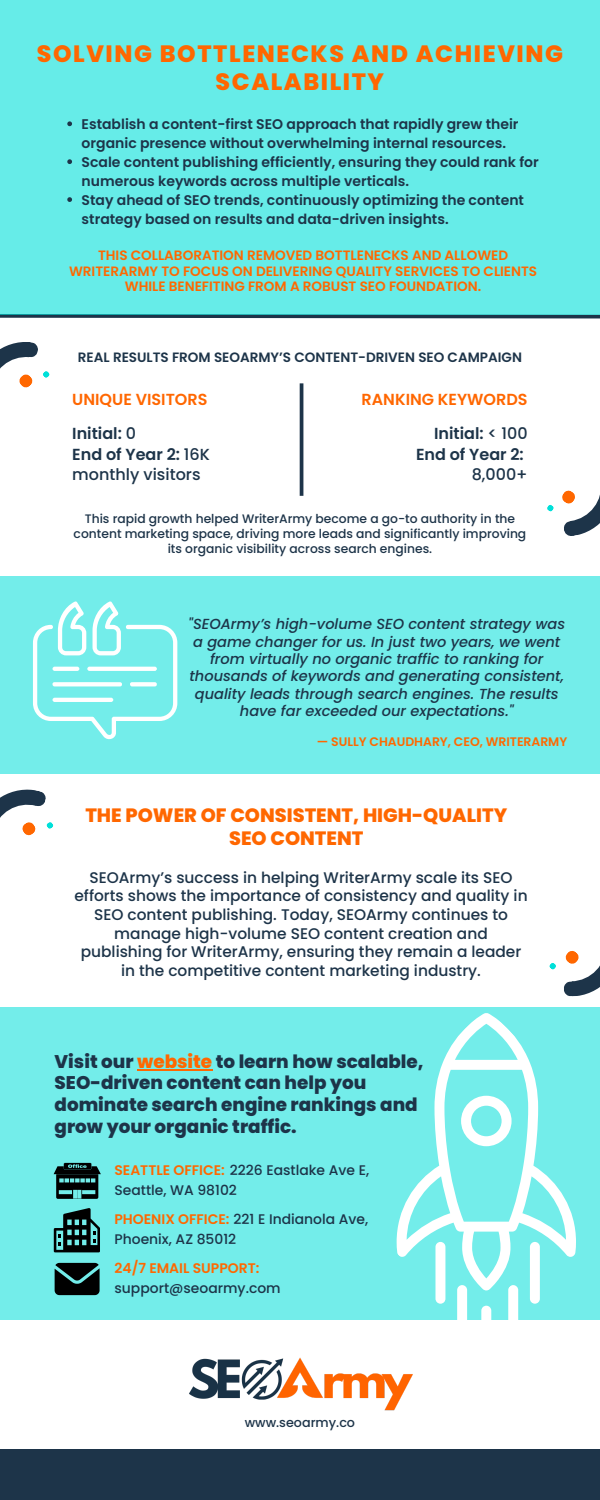
<style>
.page{position:relative;width:600px;height:1500px;background:#fff}
.page>*{position:absolute;margin:0;border:0;box-sizing:border-box;transform-origin:0 0}
.t1{font:800 23.6px/27.7px "Poppins";letter-spacing:.07em;color:#ff6700;text-align:center}
.t2{font:800 19.3px/23px "Poppins";color:#ff6700;text-align:center}
.t3{font:800 18.3px/21.8px "Poppins";color:#1d3449}
.t4{font:500 16px/20.2px "Poppins";color:#1d3449}
.t5{font:600 16px "Poppins";color:#1d3449}
.t6{font:600 16px "Poppins";color:#ff6700}
.t7{font:500 15.4px/18.7px "Poppins";color:#1d3449;text-align:center}
.t8{font:italic 500 14.6px/17.4px "Poppins";color:#1d3449;text-align:center}
.t9{font:600 14px/18.9px "Poppins";color:#1d3449}
.t10{font:500 13.9px "Poppins";color:#1d3449}
.t11{font:600 13.9px "Poppins";color:#ff6700}
.t12{font:600 13.6px/15.8px "Poppins";color:#ff6700;text-align:center}
.t13{font:600 13.6px "Poppins";color:#1d3449}
.t14{font:500 12.7px "Poppins";color:#1d3449}
.t15{font:600 12.4px "Poppins";color:#ff6700}
.t16{font:500 12.3px/15px "Poppins";color:#1d3449;text-align:center}
.s1{font-weight:500}
.s2{font-weight:600}
.s3{color:#ff6700}
.s4{font-weight:600;color:#ff6700}
</style>
<div class="page">
<div style="left:0;top:576px;width:600px;height:198px;background:#73edea"></div>
<svg style="left:549px;top:963px;width:7px;height:7px"></svg>
<svg style="left:564px;top:951px;width:36px;height:46px"></svg>
<div style="left:0;top:1007px;width:600px;height:312px;background:#73edea"></div>
<svg style="left:318px;top:1013px;width:282px;height:307px"></svg>
<svg style="left:447px;top:1082px;width:78px;height:78px"></svg>
<div style="left:435px;top:1242px;width:10px;height:62px;background:#fff;border-radius:5px"></div>
<div style="left:457px;top:1285px;width:10px;height:62px;background:#fff;border-radius:5px"></div>
<div style="left:530px;top:1242px;width:10px;height:62px;background:#fff;border-radius:5px"></div>
<svg style="left:480px;top:1283px;width:66px;height:37px"></svg>
<img style="left:189px;top:1357px;width:224px;height:54px">
<svg style="left:0;top:315px;width:600px;height:4px;background:#4f6171"></svg>
<svg style="left:0;top:789px;width:54px;height:47px"></svg>
<svg style="left:547px;top:505px;width:7px;height:7px"></svg>
<svg style="left:562px;top:490px;width:38px;height:46px"></svg>
<svg style="left:0;top:342px;width:50px;height:46px"></svg>
<div style="left:0;top:1450px;width:600px;height:50px;background:#1d3449"></div>
<svg style="left:54px;top:1163px;width:47px;height:36px"></svg>
<svg style="left:54px;top:1208px;width:46px;height:44px"></svg>
<svg style="left:55px;top:1263px;width:45px;height:32px"></svg>
<svg style="left:33px;top:601px;width:144px;height:139px"></svg>
<hr style="left:137px;top:1069px;width:75px;height:2px;background:#ff6700">
<hr style="left:300px;top:383px;width:3px;height:113px;background:#1d3449">
<div style="left:0;top:0;width:600px;height:315px;background:#66ece8"></div>
<svg style="left:67px;top:121px;width:5px;height:5px"></svg>
<svg style="left:67px;top:159px;width:5px;height:5px"></svg>
<svg style="left:67px;top:197px;width:5px;height:5px"></svg>
<h3 class="t1" style="left:37px;top:40px;width:528px">SOLVING BOTTLENECKS AND ACHIEVING<br>SCALABILITY</h3>
<p class="t9" style="left:82px;top:115px;width:438px">Establish a content-first SEO approach that rapidly grew their organic presence without overwhelming internal resources.</p>
<p class="t9" style="left:82px;top:152px;width:459px">Scale content publishing efficiently, ensuring they could rank for numerous keywords across multiple verticals.</p>
<p class="t9" style="left:82px;top:190px;width:444px">Stay ahead of SEO trends, continuously optimizing the content strategy based on results and data-driven insights.</p>
<h6 class="t12" style="left:69px;top:247px;width:470px">THIS COLLABORATION REMOVED BOTTLENECKS AND ALLOWED<br>WRITERARMY TO FOCUS ON DELIVERING QUALITY SERVICES TO CLIENTS<br>WHILE BENEFITING FROM A ROBUST SEO FOUNDATION.</h6>
<p class="t13" style="left:78px;top:348px;width:446px">REAL RESULTS FROM SEOARMY’S CONTENT-DRIVEN SEO CAMPAIGN</p>
<p class="t6" style="left:72px;top:388px;width:137px">UNIQUE VISITORS</p>
<p class="t5" style="left:72px;top:423px;width:65px">Initial: <span class="s1">0</span></p>
<h5 class="t4" style="left:72px;top:444px;width:139px"><span class="s2">End of Year 2:</span> 16K monthly visitors</h5>
<p class="t6" style="left:362px;top:388px;width:168px">RANKING KEYWORDS</p>
<p class="t5" style="left:434px;top:423px;width:95px">Initial: <span class="s1">&lt; 100</span></p>
<h2 class="t5" style="left:416px;top:443px;width:109px">End of Year 2:</h2>
<h5 class="t4" style="left:472px;top:464px;width:57px">8,000+</h5>
<p class="t16" style="left:74px;top:512px;width:454px">This rapid growth helped WriterArmy become a go-to authority in the content marketing space, driving more leads and significantly improving its organic visibility across search engines.</p>
<p class="t8" style="left:188px;top:615px;width:378px">"SEOArmy’s high-volume SEO content strategy was a game changer for us. In just two years, we went from virtually no organic traffic to ranking for thousands of keywords and generating consistent, quality leads through search engines. The results have far exceeded our expectations."</p>
<p class="t15" style="left:317px;top:733px;width:252px">— SULLY CHAUDHARY, CEO, WRITERARMY</p>
<p class="t2" style="left:85px;top:803px;width:423px">THE POWER OF CONSISTENT, HIGH-QUALITY<br>SEO CONTENT</p>
<p class="t7" style="left:74px;top:868px;width:455px">SEOArmy’s success in helping WriterArmy scale its SEO efforts shows the importance of consistency and quality in SEO content publishing. Today, SEOArmy continues to manage high-volume SEO content creation and publishing for WriterArmy, ensuring they remain a leader in the competitive content marketing industry.</p>
<p class="t3" style="left:55px;top:1050px;width:371px">Visit our <span class="s3">website</span> to learn how scalable, SEO-driven content can help you dominate search engine rankings and grow your organic traffic.</p>
<p class="t10" style="left:114px;top:1160px;width:256px"><span class="s4">SEATTLE OFFICE:</span> 2226 Eastlake Ave E,</p>
<h4 class="t10" style="left:114px;top:1181px;width:124px">Seattle, WA 98102</h4>
<h4 class="t10" style="left:114px;top:1210px;width:255px"><span class="s4">PHOENIX OFFICE:</span> 221 E Indianola Ave,</h4>
<p class="t10" style="left:114px;top:1230px;width:123px">Phoenix, AZ 85012</p>
<p class="t11" style="left:114px;top:1258px;width:146px">24/7 EMAIL SUPPORT:</p>
<h5 class="t10" style="left:114px;top:1279px;width:168px">support@seoarmy.com</h5>
<h6 class="t14" style="left:245px;top:1414px;width:112px">www.seoarmy.co</h6>
</div>
